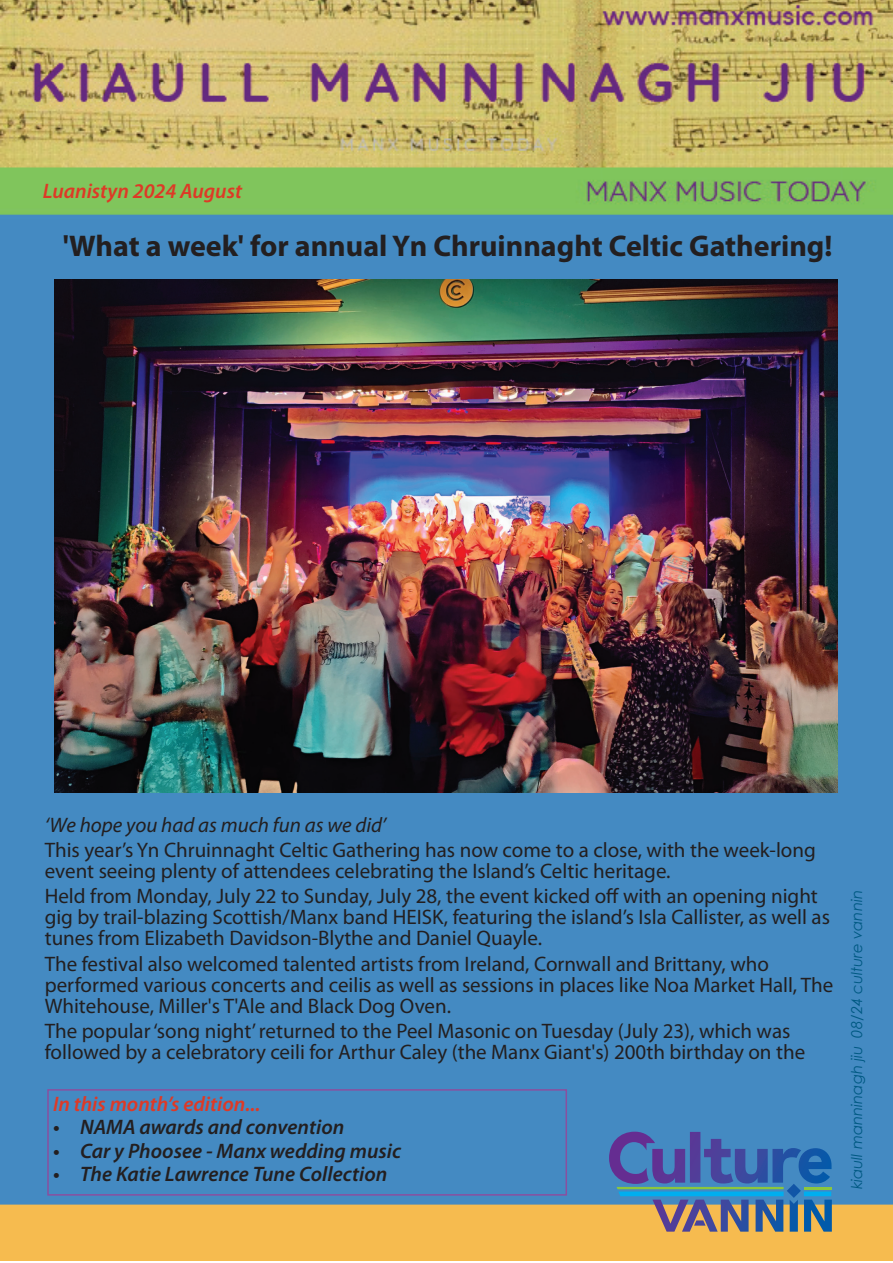
<style>
.page{position:relative;width:893px;height:1263px;background:#fff}
.page>*{position:absolute;margin:0;border:0;box-sizing:border-box;transform-origin:0 0}
.t1{font:700 30px "Myriad Pro";color:#231f20}
.t2{font:21px/21px "Myriad Pro";color:#231f20}
.t3{font:italic 600 21px "Myriad Pro";color:#231f20}
.t4{font:italic 600 21px "Myriad Pro";color:#de3926}
.t5{font:italic 21px "Myriad Pro";color:#231f20}
.t6{font:italic 15px "Century Gothic";color:#005983}
</style>
<div class="page">
<img style="left:0;top:0;width:893px;height:1260px">
<div style="left:47px;top:1089px;width:520px;height:106px;border:2px solid #8a4f9f"></div>
<svg style="left:609px;top:1132px;width:223px;height:100px"></svg>
<img style="left:54px;top:279px;width:783px;height:513px">
<p class="t4" style="left:43px;top:177px;width:201px">Luanistyn 2024 August</p>
<h1 class="t1" style="left:63px;top:227px;width:771px">'What a week' for annual Yn Chruinnaght Celtic Gathering!</h1>
<p class="t5" style="left:45px;top:812px;width:343px">‘We hope you had as much fun as we did’</p>
<p class="t2" style="left:45px;top:839px;width:773px">This year’s Yn Chruinnaght Celtic Gathering has now come to a close, with the week-long event seeing plenty of attendees celebrating the Island’s Celtic heritage.</p>
<p class="t2" style="left:45px;top:885px;width:787px">Held from Monday, July 22 to Sunday, July 28, the event kicked off with an opening night gig by trail-blazing Scottish/Manx band HEISK, featuring the island’s Isla Callister, as well as tunes from Elizabeth Davidson-Blythe and Daniel Quayle.</p>
<p class="t2" style="left:45px;top:953px;width:790px">The festival also welcomed talented artists from Ireland, Cornwall and Brittany, who performed various concerts and ceilis as well as sessions in places like Noa Market Hall, The<br>Whitehouse, Miller's T'Ale and Black Dog Oven.</p>
<p class="t2" style="left:45px;top:1020px;width:762px">The popular ‘song night’ returned to the Peel Masonic on Tuesday (July 23), which was followed by a celebratory ceili for Arthur Caley (the Manx Giant's) 200th birthday on the</p>
<p class="t4" style="left:53px;top:1090px;width:209px">In this month’s edition...</p>
<p class="t3" style="left:53px;top:1114px;width:293px">• NAMA awards and convention</p>
<p class="t3" style="left:53px;top:1137px;width:350px">• Car y Phoosee - Manx wedding music</p>
<p class="t3" style="left:53px;top:1161px;width:336px">• The Katie Lawrence Tune Collection</p>
<p class="t6" style="left:846px;top:1189px;width:301px;rotate:-90deg">kiaull manninagh jiu 08/24 culture vannin</p>
</div>
